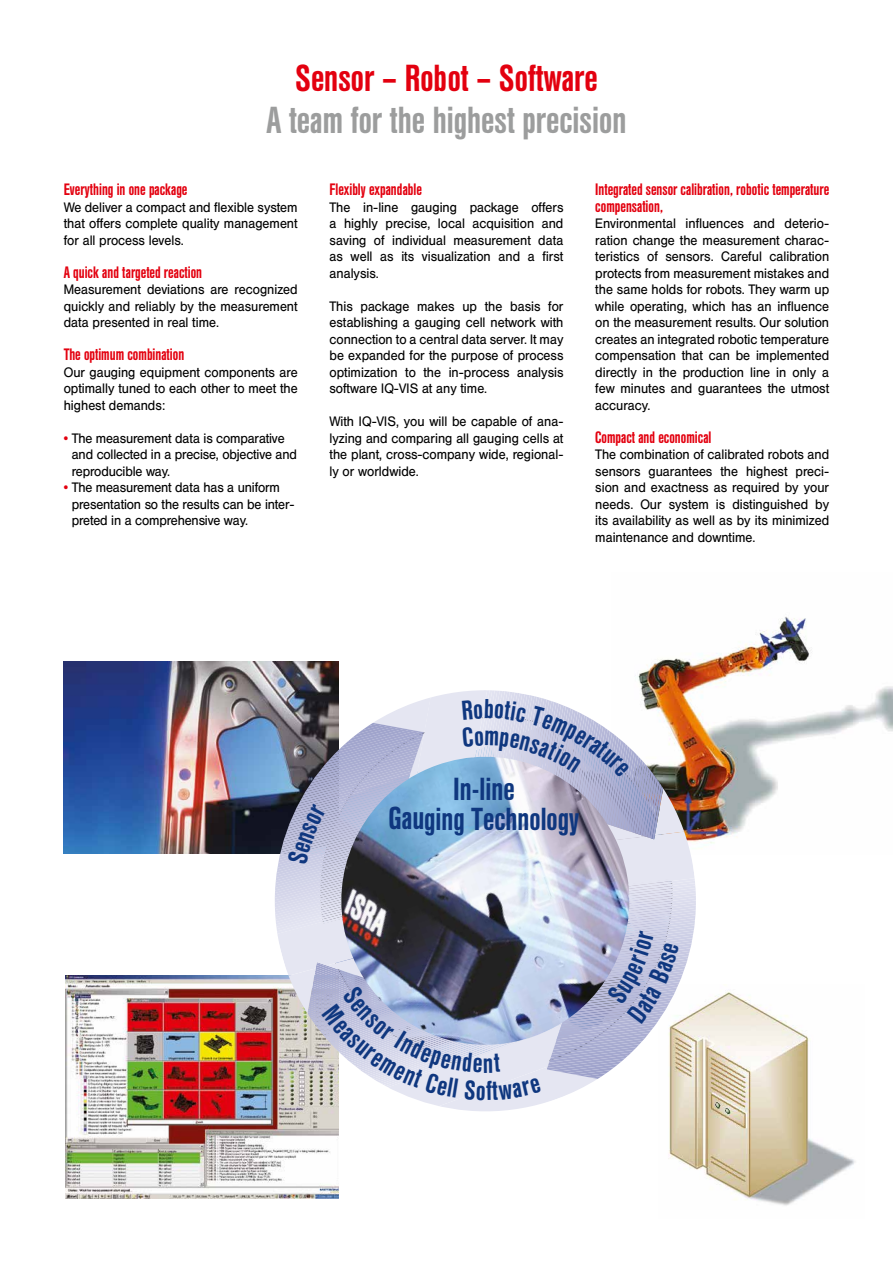
<style>
.page{position:relative;width:893px;height:1263px;background:#fff}
.page>*{position:absolute;margin:0;border:0;box-sizing:border-box;transform-origin:0 0}
.t1{font:500 37.5px "Helvetica Con BQ";color:#9c9d9d}
.t2{font:500 37.5px "Helvetica Con BQ";color:#e3000f}
.t3{font:500 31.8px/29.5px "Helvetica Con BQ";letter-spacing:-.005em;color:#0f377f;text-align:center}
.t4{font:500 16.5px/16.5px "Helvetica Con BQ";color:#e3000f;scale:.95 1}
.t5{font:13.5px/16.5px "Helvetica BQ";color:#000;text-align:justify;scale:.95 1}
.s1{font-family:"Helvetica Con BQ";font-weight:500;color:#e3000f}
</style>
<div class="page">
<img style="left:64px;top:662px;width:275px;height:191px">
<img style="left:638px;top:617px;width:255px;height:221px">
<img style="left:668px;top:992px;width:188px;height:214px">
<img style="left:66px;top:975px;width:273px;height:223px">
<img style="left:253px;top:690px;width:465px;height:443px">
<h1 class="t2" style="left:295px;top:58px;width:304px">Sensor – Robot – Software</h1>
<h1 class="t1" style="left:266px;top:100px;width:361px">A team for the highest precision</h1>
<p class="t4" style="left:64px;top:182px;width:132px">Everything in one package</p>
<p class="t5" style="left:64px;top:199px;width:248px">We deliver a compact and flexible system that offers complete quality management for all process levels.</p>
<p class="t4" style="left:64px;top:264px;width:147px">A quick and targeted reaction</p>
<p class="t5" style="left:64px;top:281px;width:248px">Measurement deviations are recognized quickly and reliably by the measurement data presented in real time.</p>
<p class="t4" style="left:64px;top:347px;width:128px">The optimum combination</p>
<p class="t5" style="left:64px;top:364px;width:248px">Our gauging equipment components are optimally tuned to each other to meet the highest demands:</p>
<p class="t5" style="left:72px;top:430px;width:239px;text-align:left;text-indent:-8px"><span class="s1">•</span> The measurement data is comparative and collected in a precise, objective and reproducible way.</p>
<p class="t5" style="left:72px;top:479px;width:236px;text-align:left;text-indent:-8px"><span class="s1">•</span> The measurement data has a uniform presentation so the results can be inter&shy;preted in a comprehensive way.</p>
<p class="t4" style="left:330px;top:182px;width:99px">Flexibly expandable</p>
<p class="t5" style="left:330px;top:199px;width:248px">The in-line gauging package offers a highly precise, local acquisition and saving of individual measurement data as well as its visualization and a first analysis.</p>
<p class="t5" style="left:330px;top:298px;width:248px">This package makes up the basis for establishing a gauging cell network with connection to a central data server. It may be expanded for the purpose of process optimization to the in-process analysis software IQ-VIS at any time.</p>
<p class="t5" style="left:330px;top:413px;width:248px">With IQ-VIS, you will be capable of ana&shy;lyzing and comparing all gauging cells at the plant, cross-company wide, regional&shy;ly or worldwide.</p>
<p class="t4" style="left:595px;top:182px;width:248px">Integrated sensor calibration, robotic temperature compensation,</p>
<p class="t5" style="left:595px;top:215px;width:248px">Environmental influences and deterio&shy;ration change the measurement charac&shy;teristics of sensors. Careful calibration protects from measurement mistakes and the same holds for robots. They warm up while operating, which has an influence on the measurement results. Our solution creates an integrated robotic temperature compensation that can be implemented directly in the production line in only a few minutes and guarantees the utmost accuracy.</p>
<p class="t4" style="left:595px;top:429px;width:124px">Compact and economical</p>
<p class="t5" style="left:595px;top:446px;width:248px">The combination of calibrated robots and sensors guarantees the highest preci&shy;sion and exactness as required by your needs. Our system is distinguished by its availability as well as by its minimized maintenance and downtime.</p>
<h2 class="t3" style="left:388px;top:775px;width:192px">In-line<br>Gauging Technology</h2>
</div>
